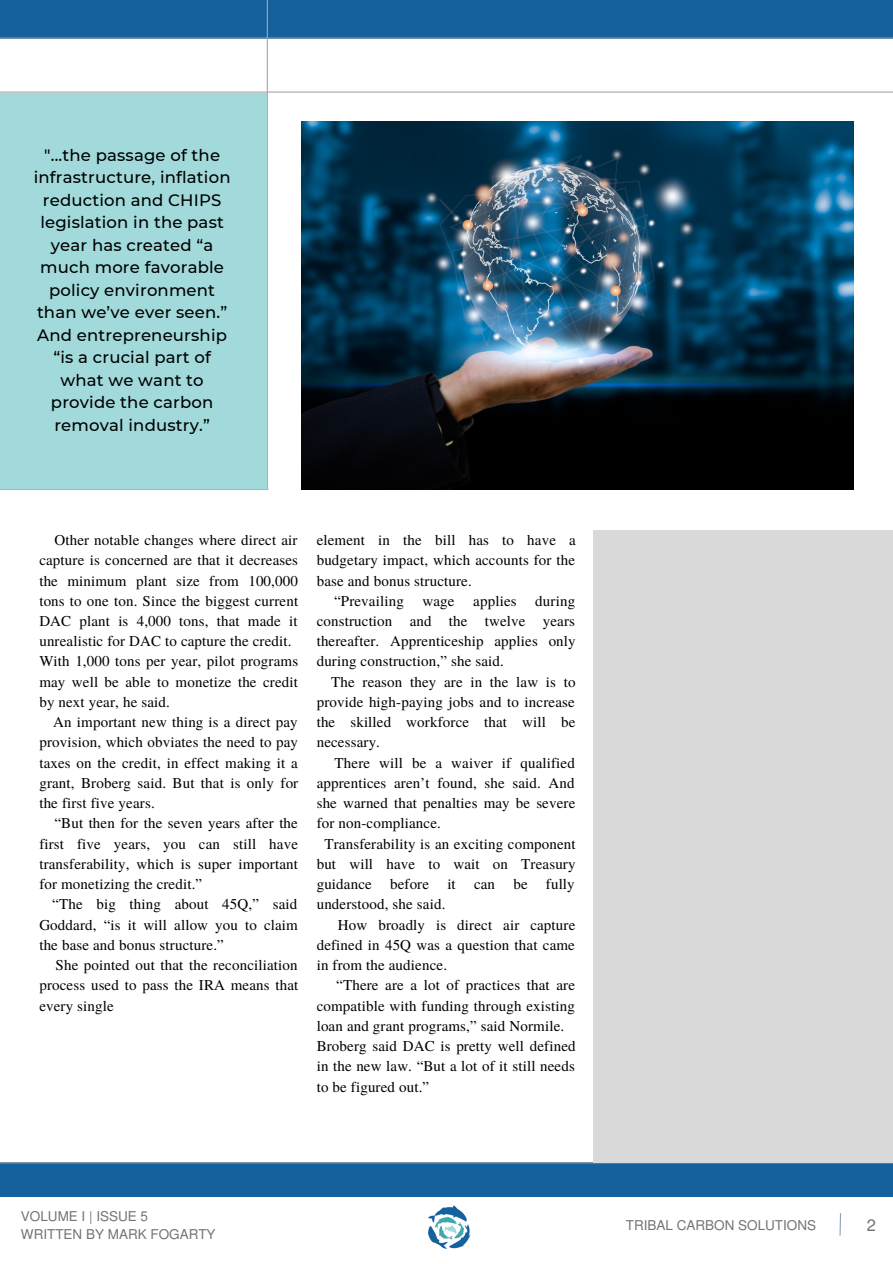
<style>
.page{position:relative;width:893px;height:1264px;background:#fff}
.page>*{position:absolute;margin:0;border:0;box-sizing:border-box;transform-origin:0 0}
.t1{font:500 16.5px/22.5px "Montserrat";letter-spacing:.01em;color:#000;text-align:center}
.t2{font:16.5px "Mukti";color:#737373}
.t3{font:15px/20.2px "Te X Gyre Termes";letter-spacing:.01em;color:#000;text-align:justify}
.t4{font:13.5px/18px "Mukti";color:#737373}
</style>
<div class="page">
<hr style="left:0;top:91px;width:892px;height:2px;background:#a6a6a6">
<hr style="left:0;top:488px;width:268px;height:2px;background:#a6a6a6">
<div style="left:0;top:1162px;width:892px;height:35px;background:#14619d"></div>
<div style="left:0;top:0;width:892px;height:38px;background:#14619d"></div>
<hr style="left:267px;top:0;width:1px;height:488px;background:#a6a6a6">
<hr style="left:0;top:38px;width:892px;height:1px;background:#a6a6a6">
<hr style="left:0;top:1162px;width:892px;height:1px;background:#a6a6a6">
<img style="left:301px;top:122px;width:552px;height:367px">
<div style="left:0;top:93px;width:266px;height:395px;background:#a2dadb"></div>
<img style="left:428px;top:1205px;width:43px;height:44px">
<svg style="left:839px;top:1213px;width:2px;height:23px"></svg>
<div style="left:594px;top:531px;width:298px;height:631px;background:#d9d9d9"></div>
<p class="t1" style="left:34px;top:143px;width:198px">"...the passage of the infrastructure, inflation reduction and CHIPS legislation in the past year has created “a much more favorable policy environment than we’ve ever seen.”<br>And entrepreneurship “is a crucial part of what we want to provide the carbon removal industry.”</p>
<p class="t3" style="left:39px;top:529px;width:260px;text-align:left;text-indent:15px">Other notable changes where direct air capture is concerned are that it decreases the minimum plant size from 100,000 tons to one ton. Since the biggest current DAC plant is 4,000 tons, that made it unrealistic for DAC to capture the credit.<br>With 1,000 tons per year, pilot programs may well be able to monetize the credit by next year, he said.</p>
<p class="t3" style="left:39px;top:711px;width:260px;text-indent:14px">An important new thing is a direct pay provision, which obviates the need to pay taxes on the credit, in effect making it a grant, Broberg said. But that is only for the first five years.</p>
<p class="t3" style="left:39px;top:812px;width:260px;text-indent:15px">“But then for the seven years after the first five years, you can still have transferability, which is super important for monetizing the credit.”</p>
<p class="t3" style="left:39px;top:893px;width:260px;text-indent:13px">“The big thing about 45Q,” said Goddard, “is it will allow you to claim the base and bonus structure.”</p>
<p class="t3" style="left:39px;top:954px;width:260px;text-indent:16px">She pointed out that the reconciliation process used to pass the IRA means that every single</p>
<p class="t3" style="left:316px;top:529px;width:261px">element in the bill has to have a budgetary impact, which accounts for the base and bonus structure.</p>
<p class="t3" style="left:316px;top:590px;width:260px;text-indent:17px">“Prevailing wage applies during construction and the twelve years thereafter. Apprenticeship applies only during construction,” she said.</p>
<p class="t3" style="left:316px;top:670px;width:260px;text-indent:15px">The reason they are in the law is to provide high-paying jobs and to increase the skilled workforce that will be necessary.</p>
<p class="t3" style="left:334px;top:751px;width:242px">There will be a waiver if qualified</p>
<p class="t3" style="left:316px;top:772px;width:259px">apprentices aren’t found, she said. And</p>
<p class="t3" style="left:316px;top:792px;width:260px">she warned that penalties may be severe</p>
<p class="t3" style="left:316px;top:812px;width:126px">for non-compliance.</p>
<p class="t3" style="left:324px;top:832px;width:253px">Transferability is an exciting component</p>
<p class="t3" style="left:316px;top:853px;width:260px">but will have to wait on Treasury</p>
<p class="t3" style="left:316px;top:873px;width:259px">guidance before it can be fully</p>
<p class="t3" style="left:316px;top:893px;width:130px">understood, she said.</p>
<p class="t3" style="left:338px;top:913px;width:239px">How broadly is direct air capture</p>
<p class="t3" style="left:316px;top:933px;width:260px">defined in 45Q was a question that came</p>
<p class="t3" style="left:316px;top:954px;width:132px">in from the audience.</p>
<p class="t3" style="left:336px;top:974px;width:240px">“There are a lot of practices that are</p>
<p class="t3" style="left:316px;top:994px;width:260px">compatible with funding through existing</p>
<p class="t3" style="left:316px;top:1014px;width:249px">loan and grant programs,” said Normile.</p>
<p class="t3" style="left:316px;top:1035px;width:260px">Broberg said DAC is pretty well defined</p>
<p class="t3" style="left:316px;top:1055px;width:260px">in the new law. “But a lot of it still needs</p>
<p class="t3" style="left:316px;top:1075px;width:114px">to be figured out.”</p>
<p class="t4" style="left:21px;top:1206px;width:196px">VOLUME I | ISSUE 5<br>WRITTEN BY MARK FOGARTY</p>
<p class="t4" style="left:626px;top:1215px;width:192px">TRIBAL CARBON SOLUTIONS</p>
<p class="t2" style="left:866px;top:1213px;width:11px">2</p>
</div>
